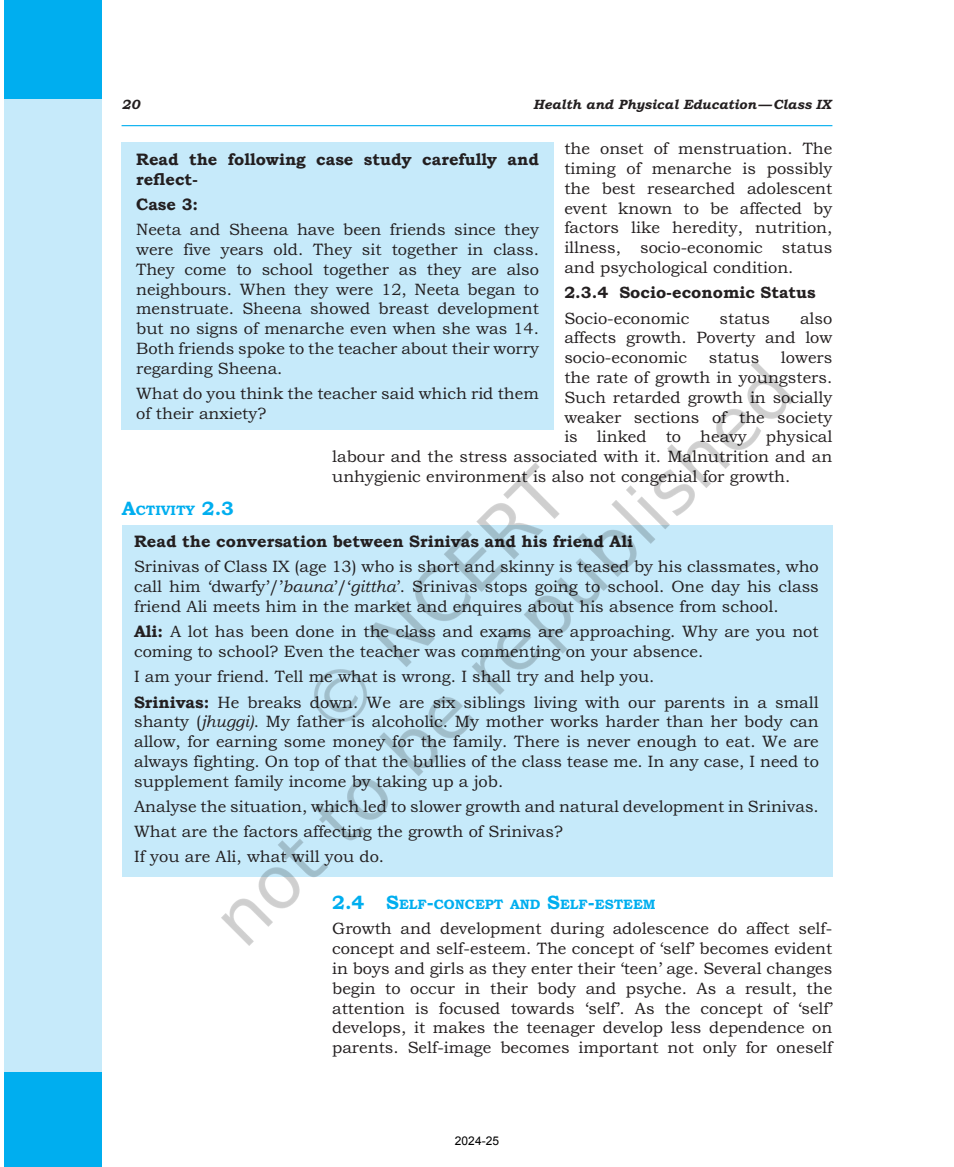
<style>
.page{position:relative;width:954px;height:1167px;background:#fff}
.page>*{position:absolute;margin:0;border:0;box-sizing:border-box;transform-origin:0 0}
.t1{font:16.5px/19.8px "Bookman Old Style";color:#231f20;text-align:justify}
.t2{font:700 16.5px/19.8px "Bookman Old Style";color:#231f20}
.t3{font:700 16.5px "Bookman Old Style";color:#231f20}
.t4{font:700 13.65px "Bookman Old Style";color:#00aeef}
.t5{font:italic 700 13.5px "Bookman Old Style";color:#231f20}
.t6{font:12px "Arial";color:#000}
.s1{font-size:19.5px}
.s2{font-style:italic}
.s3{font-weight:700}
</style>
<div class="page">
<div style="left:4px;top:0;width:98px;height:1166px;background:#c6eafa"></div>
<div style="left:4px;top:0;width:98px;height:99px;background:#00aeef"></div>
<div style="left:4px;top:1071px;width:98px;height:95px;background:#00aeef"></div>
<svg style="left:4px;top:1166px;width:18px;height:1px"></svg>
<img style="left:24px;top:125px;width:809px;height:947px">
<img style="left:119px;top:286px;width:693px;height:693px">
<p class="t5" style="left:122px;top:96px;width:20px">20</p>
<p class="t5" style="left:533px;top:96px;width:299px">Health and Physical Education—Class IX</p>
<p class="t1" style="left:564px;top:139px;width:270px">the onset of menstruation. The timing of menarche is possibly the best researched adolescent event known to be affected by factors like heredity, nutrition, illness, socio-economic status and psychological condition.</p>
<p class="t3" style="left:564px;top:283px;width:253px">2.3.4 Socio-economic Status</p>
<p class="t1" style="left:564px;top:308px;width:127px">Socio-economic</p>
<p class="t1" style="left:720px;top:308px;width:52px">status</p>
<p class="t2" style="left:136px;top:149px;width:404px">Read the following case study carefully and reflect-</p>
<p class="t2" style="left:136px;top:194px;width:64px">Case 3:</p>
<p class="t1" style="left:136px;top:220px;width:404px">Neeta and Sheena have been friends since they were five years old. They sit together in class.<br>They come to school together as they are also neighbours. When they were 12, Neeta began to menstruate. Sheena showed breast development but no signs of menarche even when she was 14.<br>Both friends spoke to the teacher about their worry regarding Sheena.</p>
<p class="t1" style="left:136px;top:383px;width:404px">What do you think the teacher said which rid them of their anxiety?</p>
<p class="t1" style="left:564px;top:308px;width:270px;text-indent:236px">also affects growth. Poverty and low socio-economic</p>
<p class="t1" style="left:709px;top:348px;width:52px">status</p>
<p class="t1" style="left:781px;top:348px;width:53px">lowers</p>
<p class="t1" style="left:564px;top:367px;width:270px">the rate of growth in youngsters.</p>
<p class="t1" style="left:564px;top:387px;width:270px">Such retarded growth in socially</p>
<p class="t1" style="left:564px;top:407px;width:270px">weaker sections of the society</p>
<p class="t1" style="left:564px;top:427px;width:270px">is linked to heavy physical</p>
<p class="t1" style="left:332px;top:447px;width:502px">labour and the stress associated with it. Malnutrition and an</p>
<p class="t1" style="left:332px;top:466px;width:460px">unhygienic environment is also not congenial for growth.</p>
<p class="t4" style="left:122px;top:502px;width:114px"><span class="s1">A</span>CTIVITY <span class="s1">2.3</span></p>
<p class="t2" style="left:134px;top:531px;width:500px">Read the conversation between Srinivas and his friend Ali</p>
<p class="t1" style="left:134px;top:557px;width:686px">Srinivas of Class IX (age 13) who is short and skinny is teased by his classmates, who call him ‘dwarfy’/’<span class="s2">bauna</span>’/‘<span class="s2">gittha</span>’. Srinivas stops going to school. One day his class friend Ali meets him in the market and enquires about his absence from school.</p>
<p class="t1" style="left:134px;top:621px;width:686px"><span class="s3">Ali:</span> A lot has been done in the class and exams are approaching. Why are you not coming to school? Even the teacher was commenting on your absence.</p>
<p class="t1" style="left:134px;top:664px;width:686px;line-height:25.2px">I am your friend. Tell me what is wrong. I shall try and help you.<br><span class="s3">Srinivas:</span> He breaks down. We are six siblings living with our parents in a small</p>
<p class="t1" style="left:134px;top:711px;width:686px">shanty (<span class="s2">jhuggi)</span>. My father is alcoholic. My mother works harder than her body can allow, for earning some money for the family. There is never enough to eat. We are always fighting. On top of that the bullies of the class tease me. In any case, I need to supplement family income by taking up a job.</p>
<p class="t1" style="left:134px;top:793px;width:686px;line-height:25.2px;text-align:left">Analyse the situation, which led to slower growth and natural development in Srinivas.<br>What are the factors affecting the growth of Srinivas?<br>If you are Ali, what will you do.</p>
<p class="t4" style="left:332px;top:895px;width:325px"><span class="s1">2.4 S</span>ELF<span class="s1">-</span>CONCEPT AND <span class="s1">S</span>ELF<span class="s1">-</span>ESTEEM</p>
<p class="t1" style="left:332px;top:918px;width:502px">Growth and development during adolescence do affect self&shy;concept and self-esteem. The concept of ‘self’ becomes evident in boys and girls as they enter their ‘teen’ age. Several changes begin to occur in their body and psyche. As a result, the attention is focused towards ‘self’. As the concept of ‘self’ develops, it makes the teenager develop less dependence on parents. Self-image becomes important not only for oneself</p>
<p class="t6" style="left:455px;top:1132px;width:46px">2024-25</p>
</div>
